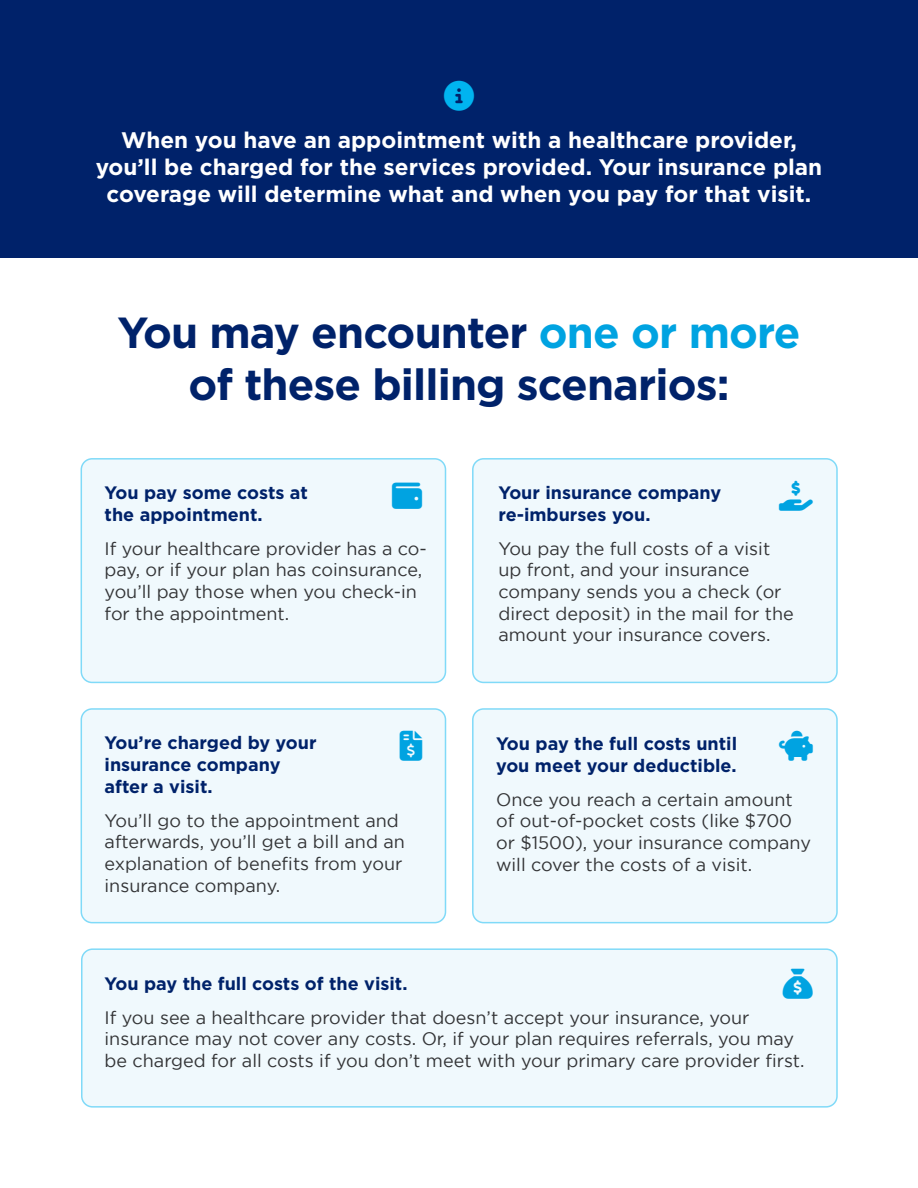
<style>
.page{position:relative;width:918px;height:1188px;background:#fff}
.page>*{position:absolute;margin:0;border:0;box-sizing:border-box;transform-origin:0 0}
.t1{font:700 43.5px/52.2px "Gotham";letter-spacing:-.02em;color:#00226a;text-align:center}
.t2{font:700 22.5px/27px "Gotham";color:#fff;text-align:center}
.t3{font:18px/21.6px "Gotham";color:#333436}
.t4{font:700 18px/21.6px "Gotham";color:#00226a}
.s1{color:#00a3e1}
.s2{font-weight:700;color:#00226a}
</style>
<div class="page">
<div style="left:81px;top:459px;width:365px;height:223px;background:#f0f9fd;border-radius:11px"></div>
<div style="left:81px;top:458px;width:365px;height:225px;border:2px solid #80daf8;border-radius:11px"></div>
<div style="left:473px;top:459px;width:364px;height:223px;background:#f0f9fd;border-radius:11px"></div>
<div style="left:472px;top:458px;width:366px;height:225px;border:2px solid #80daf8;border-radius:11px"></div>
<div style="left:81px;top:709px;width:365px;height:214px;background:#f0f9fd;border-radius:11px"></div>
<div style="left:81px;top:708px;width:365px;height:215px;border:2px solid #80daf8;border-radius:11px"></div>
<div style="left:82px;top:949px;width:755px;height:158px;background:#f0f9fd;border-radius:11px"></div>
<div style="left:81px;top:948px;width:757px;height:160px;border:2px solid #80daf8;border-radius:11px"></div>
<div style="left:473px;top:709px;width:364px;height:214px;background:#f0f9fd;border-radius:11px"></div>
<div style="left:472px;top:708px;width:366px;height:215px;border:2px solid #80daf8;border-radius:11px"></div>
<div style="left:0;top:0;width:918px;height:258px;background:#00226a"></div>
<p class="t2" style="left:96px;top:126px;width:728px">When you have an appointment with a healthcare provider, you’ll be charged for the services provided. Your insurance plan coverage will determine what and when you pay for that visit.</p>
<p class="t1" style="left:118px;top:305px;width:684px">You may encounter <span class="s1">one or more </span>of these billing scenarios:</p>
<p class="t4" style="left:105px;top:481px;width:205px">You pay some costs at the appointment.</p>
<p class="t3" style="left:105px;top:537px;width:324px">If your healthcare provider has a co&shy;pay, or if your plan has coinsurance, you’ll pay those when you check-in for the appointment.</p>
<p class="t4" style="left:105px;top:732px;width:213px">You’re charged by your insurance company after a visit.</p>
<p class="t3" style="left:105px;top:809px;width:302px">You’ll go to the appointment and afterwards, you’ll get a bill and an explanation of benefits from your insurance company.</p>
<p class="t4" style="left:498px;top:481px;width:224px">Your insurance company re-imburses you.</p>
<p class="t3" style="left:498px;top:537px;width:297px">You pay the full costs of a visit up front, and your insurance company sends you a check (or direct deposit) in the mail for the amount your insurance covers.</p>
<p class="t4" style="left:496px;top:732px;width:243px">You pay the full costs until you meet your deductible.</p>
<p class="t3" style="left:496px;top:788px;width:316px">Once you reach a certain amount of out-of-pocket costs (like $700 or $1500), your insurance company will cover the costs of a visit.</p>
<p class="t3" style="left:105px;top:966px;width:646px;line-height:34.2px"><span class="s2">You pay the full costs of the visit.<br></span>If you see a healthcare provider that doesn’t accept your insurance, your</p>
<p class="t3" style="left:105px;top:1028px;width:702px">insurance may not cover any costs. Or, if your plan requires referrals, you may be charged for all costs if you don’t meet with your primary care provider first.</p>
</div>
